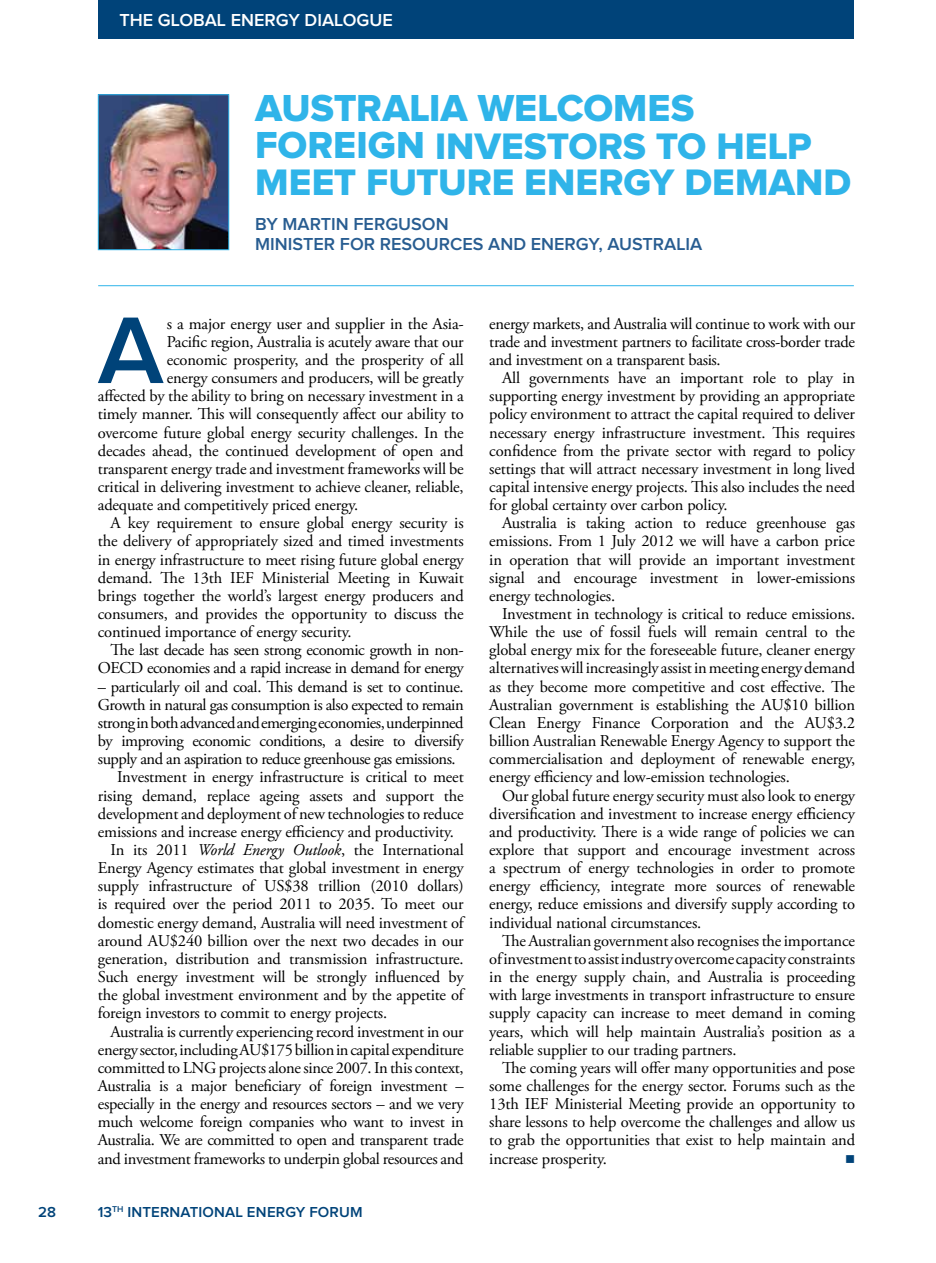
<style>
.page{position:relative;width:936px;height:1263px;background:#fff}
.page>*{position:absolute;margin:0;border:0;box-sizing:border-box;transform-origin:0 0}
.t1{font:600 98.1px "Proxima Nova";color:#004379}
.t2{font:39px "Proxima Nova Extrabld";letter-spacing:-.005em;color:#2fb4e9}
.t3{font:38.25px/36.8px "Proxima Nova Extrabld";color:#2fb4e9}
.t4{font:600 18px "Proxima Nova";color:#285d91}
.t5{font:600 18px "Proxima Nova";color:#fff}
.t6{font:16.5px/18.1px "Adobe Garamond Pro";letter-spacing:-.01em;color:#000;text-align:justify}
.t7{font:16.5px "Adobe Garamond Pro";letter-spacing:-.03em;color:#000}
.t8{font:600 15px "Proxima Nova";letter-spacing:.01em;color:#004379}
.t9{font:13.5px "Wingdings";color:#004379}
.s1{font-size:39px}
.s2{font-style:italic}
</style>
<div class="page">
<hr style="left:98px;top:285px;width:755px;height:1px;background:#2fb4e9">
<img style="left:100px;top:97px;width:127px;height:151px">
<div style="left:98px;top:95px;width:131px;height:155px;border:1px solid #2fb4e9"></div>
<div style="left:98px;top:0;width:755px;height:38px;background:#004379"></div>
<p class="t5" style="left:119px;top:10px;width:64px">THE GLOBAL</p>
<p class="t5" style="left:231px;top:10px;width:23px">ENERGY</p>
<p class="t5" style="left:304px;top:10px;width:12px">DIALOGUE</p>
<h2 class="t2" style="left:255px;top:85px;width:440px">AUSTRALIA WELCOMES</h2>
<h3 class="t3" style="left:255px;top:128px;width:597px"><span class="s1">FOREIGN</span> INVESTORS TO HELP<br>MEET FUTURE ENERGY DEMAND</h3>
<p class="t4" style="left:255px;top:214px;width:54px">BY MARTIN</p>
<p class="t4" style="left:353px;top:214px;width:23px">FERGU</p>
<p class="t4" style="left:411px;top:214px;width:25px">SON</p>
<p class="t4" style="left:255px;top:234px;width:60px">MINISTER</p>
<p class="t4" style="left:340px;top:234px;width:13px">FOR</p>
<p class="t4" style="left:380px;top:234px;width:46px">RESOUR</p>
<p class="t4" style="left:450px;top:234px;width:104px">CES AN D ENERGY</p>
<p class="t4" style="left:598px;top:234px;width:55px">, AUSTRALIA</p>
<h1 class="t1" style="left:98px;top:295px;width:68px">A</h1>
<p class="t6" style="left:167px;top:315px;width:298px">s a major energy user and supplier in the Asia-</p>
<p class="t6" style="left:167px;top:333px;width:298px">Pacific region, Australia is acutely aware that our</p>
<p class="t6" style="left:167px;top:351px;width:298px">economic prosperity, and the prosperity of all</p>
<p class="t6" style="left:167px;top:369px;width:298px">energy consumers and producers, will be greatly</p>
<p class="t6" style="left:98px;top:387px;width:367px">affected by the ability to bring on necessary investment in a</p>
<p class="t6" style="left:98px;top:406px;width:367px">timely manner. This will consequently affect our ability to</p>
<p class="t6" style="left:98px;top:424px;width:367px">overcome future global energy security challenges. In the</p>
<p class="t6" style="left:98px;top:442px;width:367px">decades ahead, the continued development of open and</p>
<p class="t6" style="left:98px;top:460px;width:367px">transparent energy trade and investment frameworks will be</p>
<p class="t6" style="left:98px;top:478px;width:367px">critical in delivering investment to achieve cleaner, reliable,</p>
<p class="t6" style="left:98px;top:496px;width:262px">adequate and competitively priced energy.</p>
<p class="t6" style="left:111px;top:514px;width:354px">A key requirement to ensure global energy security is</p>
<p class="t6" style="left:98px;top:533px;width:367px">the delivery of appropriately sized and timed investments</p>
<p class="t6" style="left:98px;top:551px;width:367px">in energy infrastructure to meet rising future global energy</p>
<p class="t6" style="left:98px;top:569px;width:367px">demand. The 13th IEF Ministerial Meeting in Kuwait</p>
<p class="t6" style="left:98px;top:587px;width:367px">brings together the world’s largest energy producers and</p>
<p class="t6" style="left:98px;top:605px;width:367px">consumers, and provides the opportunity to discuss the</p>
<p class="t6" style="left:98px;top:623px;width:255px">continued importance of energy security.</p>
<p class="t7" style="left:111px;top:640px;width:354px">The last decade has seen strong economic growth in non-</p>
<p class="t7" style="left:98px;top:658px;width:367px">OECD economies and a rapid increase in demand for energy</p>
<p class="t6" style="left:98px;top:678px;width:367px">– particularly oil and coal. This demand is set to continue.</p>
<p class="t7" style="left:98px;top:695px;width:367px">Growth in natural gas consumption is also expected to remain</p>
<p class="t7" style="left:98px;top:713px;width:367px">strong in both advanced and emerging economies, underpinned</p>
<p class="t7" style="left:98px;top:731px;width:367px">by improving economic conditions, a desire to diversify</p>
<p class="t7" style="left:98px;top:749px;width:359px">supply and an aspiration to reduce greenhouse gas emissions.</p>
<p class="t6" style="left:117px;top:769px;width:348px">Investment in energy infrastructure is critical to meet</p>
<p class="t6" style="left:98px;top:787px;width:367px">rising demand, replace ageing assets and support the</p>
<p class="t6" style="left:98px;top:805px;width:367px">development and deployment of new technologies to reduce</p>
<p class="t6" style="left:98px;top:823px;width:357px">emissions and increase energy efficiency and productivity.</p>
<p class="t6" style="left:111px;top:841px;width:354px">In its 2011 <span class="s2">World Energy Outlook</span>, the International</p>
<p class="t6" style="left:98px;top:859px;width:367px">Energy Agency estimates that global investment in energy</p>
<p class="t6" style="left:98px;top:877px;width:367px">supply infrastructure of US$38 trillion (2010 dollars)</p>
<p class="t6" style="left:98px;top:896px;width:367px">is required over the period 2011 to 2035. To meet our</p>
<p class="t6" style="left:98px;top:914px;width:367px">domestic energy demand, Australia will need investment of</p>
<p class="t6" style="left:98px;top:932px;width:367px">around AU$240 billion over the next two decades in our</p>
<p class="t6" style="left:98px;top:950px;width:367px">generation, distribution and transmission infrastructure.</p>
<p class="t6" style="left:98px;top:968px;width:367px">Such energy investment will be strongly influenced by</p>
<p class="t6" style="left:98px;top:986px;width:367px">the global investment environment and by the appetite of</p>
<p class="t6" style="left:98px;top:1005px;width:291px">foreign investors to commit to energy projects.</p>
<p class="t6" style="left:111px;top:1023px;width:354px">Australia is currently experiencing record investment in our</p>
<p class="t6" style="left:98px;top:1041px;width:367px">energy sector, including AU$175 billion in capital expenditure</p>
<p class="t6" style="left:98px;top:1059px;width:367px">committed to LNG projects alone since 2007. In this context,</p>
<p class="t6" style="left:98px;top:1077px;width:367px">Australia is a major beneficiary of foreign investment –</p>
<p class="t6" style="left:98px;top:1095px;width:367px">especially in the energy and resources sectors – and we very</p>
<p class="t6" style="left:98px;top:1113px;width:367px">much welcome foreign companies who want to invest in</p>
<p class="t6" style="left:98px;top:1132px;width:367px">Australia. We are committed to open and transparent trade</p>
<p class="t6" style="left:98px;top:1150px;width:367px">and investment frameworks to underpin global resources and</p>
<p class="t8" style="left:38px;top:1203px;width:19px">28</p>
<p class="t8" style="left:98px;top:1203px;width:266px">13<sup>TH</sup> INTERNATIONAL ENERGY FORUM</p>
<p class="t6" style="left:489px;top:315px;width:367px">energy markets, and Australia will continue to work with our trade and investment partners to facilitate cross-border trade and investment on a transparent basis.</p>
<p class="t6" style="left:489px;top:369px;width:367px;text-indent:13px">All governments have an important role to play in supporting energy investment by providing an appropriate policy environment to attract the capital required to deliver necessary energy infrastructure investment. This requires confidence from the private sector with regard to policy settings that will attract necessary investment in long lived capital intensive energy projects. This also includes the need for global certainty over carbon policy.</p>
<p class="t6" style="left:489px;top:514px;width:367px;text-indent:13px">Australia is taking action to reduce greenhouse gas emissions. From 1 July 2012 we will have a carbon price in operation that will provide an important investment signal and encourage investment in lower-emissions energy technologies.</p>
<p class="t6" style="left:489px;top:605px;width:367px;text-indent:13px">Investment in technology is critical to reduce emissions.<br>While the use of fossil fuels will remain central to the global energy mix for the foreseeable future, cleaner energy alternatives will increasingly assist in meeting energy demand as they become more competitive and cost effective. The Australian government is establishing the AU$10 billion Clean Energy Finance Corporation and the AU$3.2 billion Australian Renewable Energy Agency to support the commercialisation and deployment of renewable energy, energy efficiency and low-emission technologies.</p>
<p class="t6" style="left:489px;top:787px;width:367px;text-indent:13px">Our global future energy security must also look to energy diversification and investment to increase energy efficiency and productivity. There is a wide range of policies we can explore that support and encourage investment across a spectrum of energy technologies in order to promote energy efficiency, integrate more sources of renewable energy, reduce emissions and diversify supply according to individual national circumstances.</p>
<p class="t6" style="left:489px;top:932px;width:367px;text-indent:13px">The Australian government also recognises the importance of investment to assist industry overcome capacity constraints in the energy supply chain, and Australia is proceeding with large investments in transport infrastructure to ensure supply capacity can increase to meet demand in coming years, which will help maintain Australia’s position as a reliable supplier to our trading partners.</p>
<p class="t6" style="left:489px;top:1059px;width:367px;text-indent:13px">The coming years will offer many opportunities and pose some challenges for the energy sector. Forums such as the 13th IEF Ministerial Meeting provide an opportunity to share lessons to help overcome the challenges and allow us to grab the opportunities that exist to help maintain and increase prosperity.</p>
<p class="t9" style="left:845px;top:1151px;width:12px">■</p>
</div>
